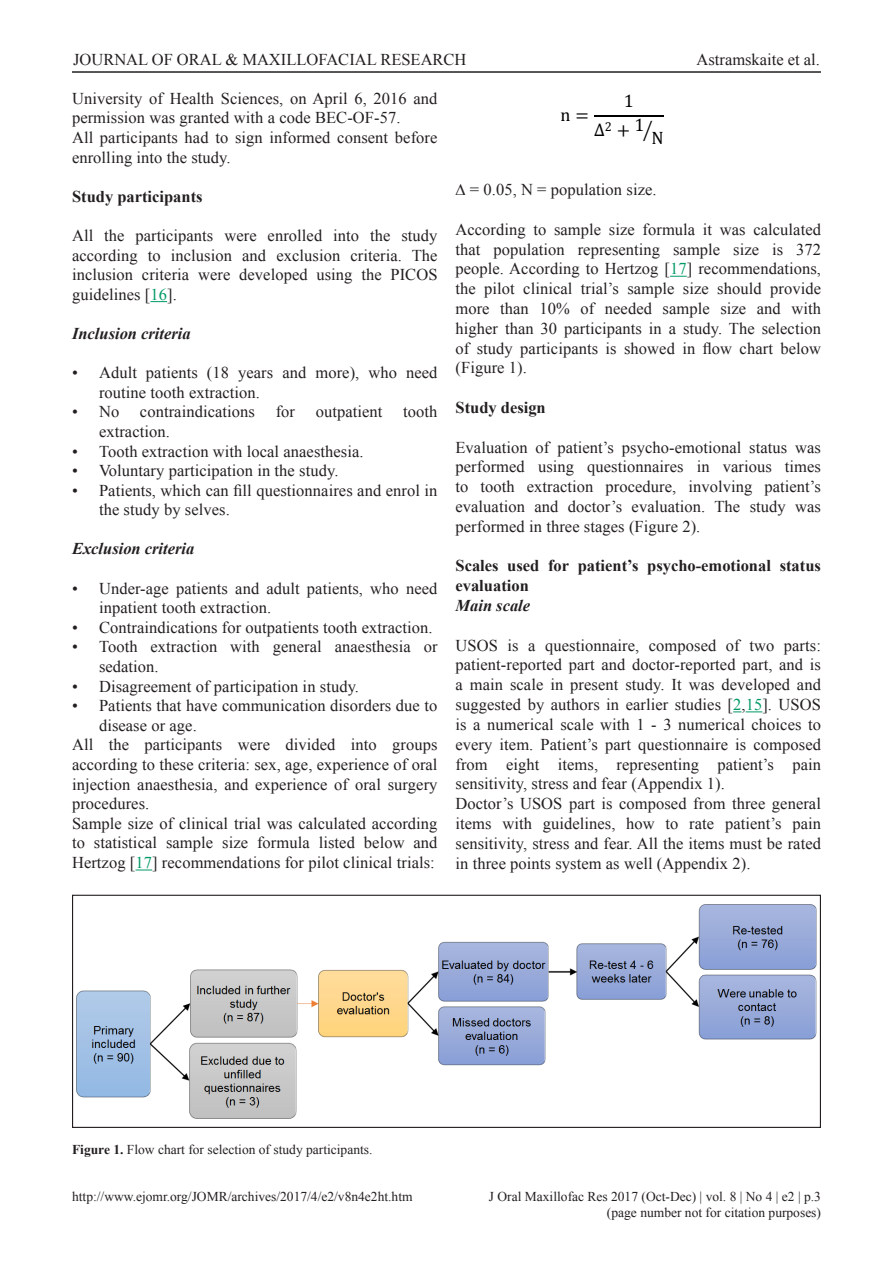
<style>
.page{position:relative;width:893px;height:1263px;background:#fff}
.page>*{position:absolute;margin:0;border:0;box-sizing:border-box;transform-origin:0 0}
.t1{font:18px/29.1px "Cambria Math";color:#000}
.t2{font:16.5px/19.8px "Times New Roman";letter-spacing:.005em;color:#231f20}
.t3{font:700 16.5px/19.8px "Times New Roman";color:#231f20}
.t4{font:italic 700 16.5px "Times New Roman";color:#231f20}
.t5{font:13.5px/16.2px "Times New Roman";color:#231f20;text-align:right}
.s1{color:#096}
.s2{font-weight:700}
</style>
<div class="page">
<hr style="left:72px;top:71px;width:749px;height:2px;background:#231f20">
<svg style="left:150px;top:301px;width:17px;height:1px"></svg>
<svg style="left:136px;top:870px;width:16px;height:1px"></svg>
<svg style="left:670px;top:276px;width:17px;height:1px"></svg>
<svg style="left:733px;top:711px;width:29px;height:1px"></svg>
<hr style="left:594px;top:115px;width:70px;height:1px;background:#000">
<img style="left:76px;top:904px;width:741px;height:214px">
<div style="left:72px;top:895px;width:749px;height:233px;border:1px solid #231f20"></div>
<p class="t2" style="left:73px;top:50px;width:395px">JOURNAL OF ORAL &amp; MAXILLOFACIAL RESEARCH</p>
<p class="t2" style="left:697px;top:50px;width:125px">Astramskaite et al.</p>
<p class="t2" style="left:72px;top:88px;width:367px">University of Health Sciences, on April 6, 2016 and permission was granted with a code BEC-OF-57.<br>All participants had to sign informed consent before enrolling into the study.</p>
<p class="t3" style="left:72px;top:186px;width:132px">Study participants</p>
<p class="t2" style="left:72px;top:225px;width:367px;text-align:justify">All the participants were enrolled into the study according to inclusion and exclusion criteria. The inclusion criteria were developed using the PICOS guidelines [<span class="s1">16</span>].</p>
<p class="t4" style="left:72px;top:322px;width:120px">Inclusion criteria</p>
<p class="t2" style="left:99px;top:363px;width:340px;text-indent:-27px">• Adult patients (18 years and more), who need routine tooth extraction.</p>
<p class="t2" style="left:72px;top:402px;width:49px">• No</p>
<p class="t2" style="left:140px;top:402px;width:116px">contraindications</p>
<p class="t2" style="left:276px;top:402px;width:21px">for</p>
<p class="t2" style="left:316px;top:402px;width:68px">outpatient</p>
<p class="t2" style="left:403px;top:402px;width:36px">tooth</p>
<p class="t2" style="left:99px;top:421px;width:72px">extraction.</p>
<p class="t2" style="left:72px;top:441px;width:293px">• Tooth extraction with local anaesthesia.</p>
<p class="t2" style="left:72px;top:460px;width:268px">• Voluntary participation in the study.</p>
<p class="t2" style="left:99px;top:480px;width:340px;text-indent:-27px">• Patients, which can fill questionnaires and enrol in the study by selves.</p>
<p class="t4" style="left:72px;top:537px;width:124px">Exclusion criteria</p>
<p class="t2" style="left:99px;top:578px;width:340px;text-indent:-27px">• Under-age patients and adult patients, who need inpatient tooth extraction.</p>
<p class="t2" style="left:72px;top:617px;width:362px">• Contraindications for outpatients tooth extraction.</p>
<p class="t2" style="left:99px;top:637px;width:340px;text-indent:-27px">• Tooth extraction with general anaesthesia or sedation.</p>
<p class="t2" style="left:72px;top:676px;width:289px">• Disagreement of participation in study.</p>
<p class="t2" style="left:72px;top:695px;width:367px">• Patients that have communication disorders due to</p>
<p class="t2" style="left:99px;top:715px;width:99px">disease or age.</p>
<p class="t2" style="left:72px;top:735px;width:367px">All the participants were divided into groups</p>
<p class="t2" style="left:72px;top:754px;width:367px">according to these criteria: sex, age, experience of oral</p>
<p class="t2" style="left:72px;top:774px;width:367px">injection anaesthesia, and experience of oral surgery</p>
<p class="t2" style="left:72px;top:793px;width:79px">procedures.</p>
<p class="t2" style="left:72px;top:813px;width:367px">Sample size of clinical trial was calculated according</p>
<p class="t2" style="left:72px;top:833px;width:367px">to statistical sample size formula listed below and</p>
<p class="t2" style="left:72px;top:852px;width:364px">Hertzog [<span class="s1">17</span>] recommendations for pilot clinical trials:</p>
<p class="t1" style="left:594px;top:86px;width:52px;text-indent:30px">1 ∆<sup>2</sup> +1</p>
<p class="t1" style="left:560px;top:100px;width:30px">n =</p>
<p class="t1" style="left:651px;top:123px;width:14px">N</p>
<p class="t2" style="left:455px;top:180px;width:203px">∆ = 0.05, N = population size.</p>
<p class="t2" style="left:455px;top:219px;width:367px;text-align:justify">According to sample size formula it was calculated that population representing sample size is 372 people. According to Hertzog [<span class="s1">17</span>] recommendations, the pilot clinical trial’s sample size should provide more than 10% of needed sample size and with higher than 30 participants in a study. The selection of study participants is showed in flow chart below (Figure 1).</p>
<p class="t3" style="left:455px;top:397px;width:92px">Study design</p>
<p class="t2" style="left:455px;top:437px;width:367px;text-align:justify">Evaluation of patient’s psycho-emotional status was performed using questionnaires in various times to tooth extraction procedure, involving patient’s evaluation and doctor’s evaluation. The study was performed in three stages (Figure 2).</p>
<p class="t3" style="left:455px;top:556px;width:367px">Scales used for patient’s psycho-emotional status evaluation</p>
<p class="t4" style="left:455px;top:594px;width:76px">Main scale</p>
<p class="t2" style="left:455px;top:635px;width:367px">USOS is a questionnaire, composed of two parts: patient-reported part and doctor-reported part, and is a main scale in present study. It was developed and suggested by authors in earlier studies [<span class="s1">2</span>,<span class="s1">15</span>]. USOS is a numerical scale with 1 - 3 numerical choices to every item. Patient’s part questionnaire is composed from eight items, representing patient’s pain sensitivity, stress and fear (Appendix 1).<br>Doctor’s USOS part is composed from three general items with guidelines, how to rate patient’s pain sensitivity, stress and fear. All the items must be rated in three points system as well (Appendix 2).</p>
<p class="t5" style="left:72px;top:1141px;width:302px"><span class="s2">Figure 1.</span> Flow chart for selection of study participants.</p>
<p class="t5" style="left:72px;top:1188px;width:342px">http://www.ejomr.org/JOMR/archives/2017/4/e2/v8n4e2ht.htm</p>
<p class="t5" style="left:489px;top:1188px;width:334px">J Oral Maxillofac Res 2017 (Oct-Dec) | vol. 8 | No 4 | e2 | p.3 (page number not for citation purposes)</p>
</div>
